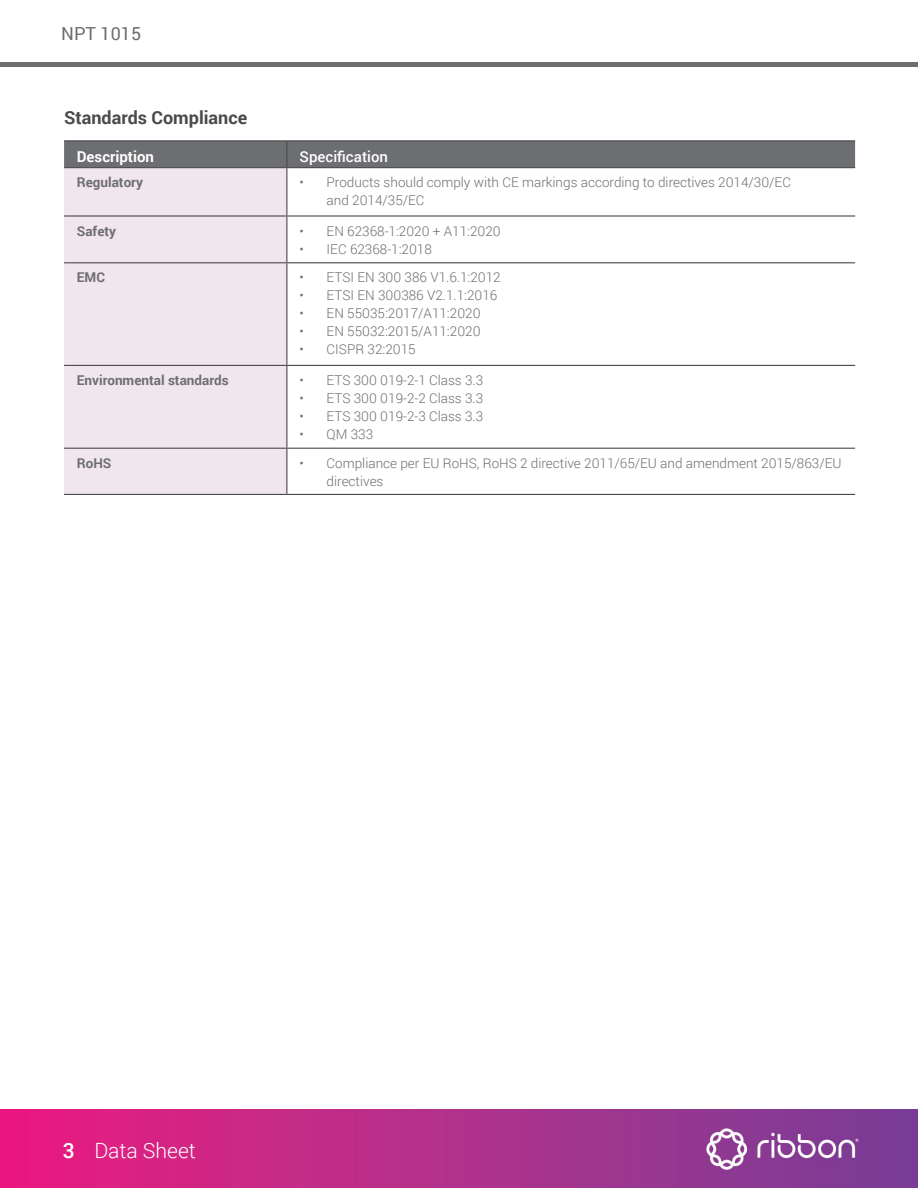
<style>
.page{position:relative;width:918px;height:1188px;background:#fff}
.page>*{position:absolute;margin:0;border:0;box-sizing:border-box;transform-origin:0 0}
.t1{font:300 21px "Roboto";color:#fff}
.t2{font:700 18px "Roboto";color:#4a4a4d}
.t3{font:18px "Roboto";color:#6d6e71}
.t4{font:500 15px "Roboto";color:#fff}
.t5{font:700 15px "Roboto";color:#fff}
.t6{font:300 13.5px/18px "Roboto";color:#6d6e71}
.t7{font:700 13.5px "Roboto";color:#6d6e71}
.s1{font-weight:500}
</style>
<div class="page">
<img style="left:0;top:1110px;width:918px;height:78px">
<hr style="left:0;top:63px;width:918px;height:4px;background:#6d6e71">
<div style="left:64px;top:168px;width:222px;height:326px;background:#f0e7ed"></div>
<hr style="left:64px;top:215px;width:223px;height:2px;background:#4a4a4d">
<hr style="left:64px;top:262px;width:223px;height:1px;background:#4a4a4d">
<hr style="left:64px;top:365px;width:223px;height:1px;background:#4a4a4d">
<hr style="left:64px;top:448px;width:223px;height:1px;background:#4a4a4d">
<hr style="left:64px;top:494px;width:223px;height:1px;background:#4a4a4d">
<hr style="left:287px;top:140px;width:568px;height:1px;background:#4a4a4d">
<hr style="left:287px;top:215px;width:568px;height:2px;background:#4a4a4d">
<hr style="left:287px;top:262px;width:568px;height:1px;background:#4a4a4d">
<hr style="left:287px;top:365px;width:568px;height:1px;background:#4a4a4d">
<hr style="left:287px;top:448px;width:568px;height:1px;background:#4a4a4d">
<hr style="left:287px;top:494px;width:568px;height:1px;background:#4a4a4d">
<hr style="left:64px;top:140px;width:223px;height:1px;background:#4a4a4d">
<svg style="left:64px;top:141px;width:791px;height:27px;background:#6b6c6f"></svg>
<hr style="left:286px;top:168px;width:1px;height:47px;background:#4a4a4d">
<hr style="left:286px;top:217px;width:1px;height:45px;background:#4a4a4d">
<hr style="left:286px;top:263px;width:1px;height:102px;background:#4a4a4d">
<hr style="left:286px;top:366px;width:1px;height:82px;background:#4a4a4d">
<hr style="left:286px;top:449px;width:1px;height:45px;background:#4a4a4d">
<h2 class="t3" style="left:61px;top:21px;width:81px">NPT 1015</h2>
<h2 class="t2" style="left:64px;top:104px;width:185px">Standards Compliance</h2>
<p class="t5" style="left:77px;top:146px;width:79px">Description</p>
<p class="t4" style="left:300px;top:146px;width:90px">Specification</p>
<p class="t7" style="left:77px;top:173px;width:68px">Regulatory</p>
<p class="t6" style="left:327px;top:173px;width:466px;text-indent:-27px">• Products should comply with CE markings according to directives 2014/30/EC and 2014/35/EC</p>
<p class="t7" style="left:77px;top:221px;width:41px">Safety</p>
<p class="t6" style="left:300px;top:221px;width:203px">• EN 62368-1:2020 + A11:2020</p>
<p class="t6" style="left:300px;top:239px;width:134px">• IEC 62368-1:2018</p>
<p class="t7" style="left:77px;top:268px;width:30px">EMC</p>
<p class="t6" style="left:300px;top:268px;width:203px">• ETSI EN 300 386 V1.6.1:2012</p>
<p class="t6" style="left:300px;top:286px;width:199px">• ETSI EN 300386 V2.1.1:2016</p>
<p class="t6" style="left:300px;top:304px;width:182px">• EN 55035:2017/A11:2020</p>
<p class="t6" style="left:300px;top:322px;width:182px">• EN 55032:2015/A11:2020</p>
<p class="t6" style="left:300px;top:340px;width:118px">• CISPR 32:2015</p>
<p class="t7" style="left:77px;top:371px;width:153px">Environmental standards</p>
<p class="t6" style="left:300px;top:371px;width:185px">• ETS 300 019-2-1 Class 3.3</p>
<p class="t6" style="left:300px;top:389px;width:185px">• ETS 300 019-2-2 Class 3.3</p>
<p class="t6" style="left:300px;top:407px;width:185px">• ETS 300 019-2-3 Class 3.3</p>
<p class="t6" style="left:300px;top:425px;width:75px">• QM 333</p>
<p class="t7" style="left:77px;top:454px;width:36px">RoHS</p>
<p class="t6" style="left:327px;top:454px;width:516px;text-indent:-27px">• Compliance per EU RoHS, RoHS 2 directive 2011/65/EU and amendment 2015/863/EU directives</p>
<h1 class="t1" style="left:63px;top:1136px;width:134px"><span class="s1">3</span> Data Sheet</h1>
</div>
